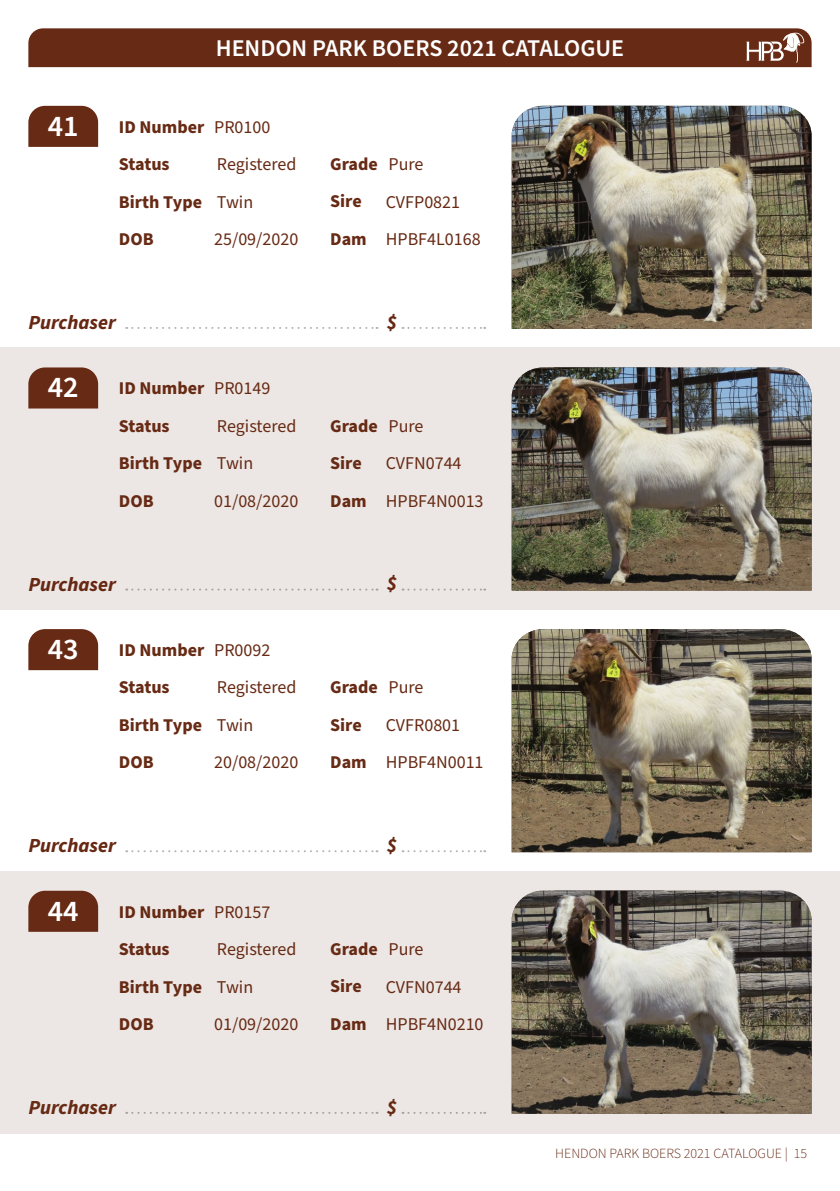
<style>
.page{position:relative;width:840px;height:1191px;background:#fff}
.page>*{position:absolute;margin:0;border:0;box-sizing:border-box;transform-origin:0 0}
.t1{font:600 30px "Source Sans Pro";color:#fff}
.t2{font:600 24px "Source Sans Pro";color:#fff}
.t3{font:italic 700 20px "Source Sans Pro";color:#672813}
.t4{font:italic 700 20px "Source Sans Pro";color:#672a14}
.t5{font:700 18px/37.4px "Source Sans Pro";color:#672a14}
.t6{font:18px "Source Sans Pro";color:#672a14}
.t7{font:300 14px "Source Sans Pro";color:#672914}
.s1{font-weight:400}
</style>
<div class="page">
<div style="left:0;top:870px;width:839px;height:263px;background:#ece7e4"></div>
<div style="left:0;top:348px;width:839px;height:262px;background:#ece7e4"></div>
<svg style="left:28px;top:106px;width:70px;height:41px;background:#6e341f"></svg>
<img style="left:511px;top:106px;width:300px;height:223px">
<svg style="left:126px;top:327px;width:251px;height:2px"></svg>
<svg style="left:402px;top:327px;width:83px;height:2px"></svg>
<svg style="left:28px;top:367px;width:70px;height:41px;background:#6e341f"></svg>
<img style="left:511px;top:367px;width:300px;height:223px">
<svg style="left:126px;top:588px;width:251px;height:2px"></svg>
<svg style="left:402px;top:588px;width:83px;height:2px"></svg>
<svg style="left:28px;top:629px;width:70px;height:41px;background:#6e341f"></svg>
<img style="left:511px;top:629px;width:300px;height:223px">
<svg style="left:126px;top:850px;width:251px;height:2px"></svg>
<svg style="left:402px;top:850px;width:83px;height:2px"></svg>
<svg style="left:28px;top:890px;width:70px;height:41px;background:#6f3621"></svg>
<img style="left:511px;top:890px;width:300px;height:223px">
<svg style="left:126px;top:1112px;width:251px;height:1px"></svg>
<svg style="left:402px;top:1112px;width:83px;height:1px"></svg>
<div style="left:28px;top:28px;width:783px;height:39px;background:#672a14"></div>
<h1 class="t1" style="left:48px;top:106px;width:32px">41</h1>
<h2 class="t2" style="left:215px;top:32px;width:410px">HENDON PARK BOERS 2021 CATALOGUE</h2>
<p class="t5" style="left:119px;top:109px;width:87px">ID Number<br>Status</p>
<p class="t6" style="left:214px;top:115px;width:58px">PR0100</p>
<p class="t6" style="left:217px;top:152px;width:81px">Registered</p>
<p class="t5" style="left:330px;top:146px;width:95px">Grade <span class="s1">Pure</span></p>
<p class="t5" style="left:119px;top:183px;width:136px">Birth Type <span class="s1">Twin</span></p>
<p class="t5" style="left:330px;top:183px;width:38px">Sire<br>Dam</p>
<p class="t6" style="left:214px;top:227px;width:86px">25/09/2020</p>
<p class="t5" style="left:119px;top:221px;width:36px">DOB</p>
<p class="t6" style="left:385px;top:190px;width:76px">CVFP0821</p>
<p class="t6" style="left:385px;top:227px;width:96px">HPBF4L0168</p>
<p class="t3" style="left:28px;top:309px;width:89px">Purchaser</p>
<p class="t3" style="left:386px;top:308px;width:12px">$</p>
<h1 class="t1" style="left:48px;top:367px;width:32px">42</h1>
<p class="t5" style="left:119px;top:370px;width:87px">ID Number<br>Status</p>
<p class="t6" style="left:214px;top:376px;width:58px">PR0149</p>
<p class="t6" style="left:217px;top:414px;width:81px">Registered</p>
<p class="t5" style="left:330px;top:407px;width:95px">Grade <span class="s1">Pure</span></p>
<p class="t5" style="left:119px;top:445px;width:136px">Birth Type <span class="s1">Twin</span></p>
<p class="t5" style="left:330px;top:445px;width:38px">Sire<br>Dam</p>
<p class="t6" style="left:214px;top:488px;width:86px">01/08/2020</p>
<p class="t5" style="left:119px;top:482px;width:36px">DOB</p>
<p class="t6" style="left:385px;top:451px;width:77px">CVFN0744</p>
<p class="t6" style="left:385px;top:488px;width:99px">HPBF4N0013</p>
<p class="t3" style="left:28px;top:570px;width:89px">Purchaser</p>
<p class="t3" style="left:386px;top:570px;width:12px">$</p>
<h1 class="t1" style="left:48px;top:629px;width:32px">43</h1>
<p class="t5" style="left:119px;top:632px;width:87px">ID Number<br>Status</p>
<p class="t6" style="left:214px;top:638px;width:58px">PR0092</p>
<p class="t6" style="left:217px;top:675px;width:81px">Registered</p>
<p class="t5" style="left:330px;top:669px;width:95px">Grade <span class="s1">Pure</span></p>
<p class="t5" style="left:119px;top:706px;width:136px">Birth Type <span class="s1">Twin</span></p>
<p class="t5" style="left:330px;top:706px;width:38px">Sire<br>Dam</p>
<p class="t6" style="left:385px;top:713px;width:76px">CVFR0801</p>
<p class="t6" style="left:214px;top:750px;width:86px">20/08/2020</p>
<p class="t6" style="left:385px;top:750px;width:99px">HPBF4N0011</p>
<p class="t5" style="left:119px;top:744px;width:36px">DOB</p>
<p class="t3" style="left:28px;top:832px;width:89px">Purchaser</p>
<p class="t3" style="left:386px;top:831px;width:12px">$</p>
<h1 class="t1" style="left:48px;top:891px;width:32px">44</h1>
<p class="t5" style="left:119px;top:893px;width:87px">ID Number<br>Status</p>
<p class="t6" style="left:214px;top:899px;width:58px">PR0157</p>
<p class="t6" style="left:217px;top:937px;width:81px">Registered</p>
<p class="t5" style="left:330px;top:930px;width:95px">Grade <span class="s1">Pure</span></p>
<p class="t5" style="left:119px;top:968px;width:136px">Birth Type <span class="s1">Twin</span></p>
<p class="t5" style="left:330px;top:968px;width:38px">Sire<br>Dam</p>
<p class="t6" style="left:214px;top:1012px;width:86px">01/09/2020</p>
<p class="t5" style="left:119px;top:1005px;width:36px">DOB</p>
<p class="t6" style="left:385px;top:974px;width:77px">CVFN0744</p>
<p class="t6" style="left:385px;top:1012px;width:99px">HPBF4N0210</p>
<p class="t4" style="left:28px;top:1093px;width:89px">Purchaser</p>
<p class="t4" style="left:386px;top:1093px;width:12px">$</p>
<p class="t7" style="left:555px;top:1143px;width:253px">HENDON PARK BOERS 2021 CATALOGUE | 15</p>
</div>
